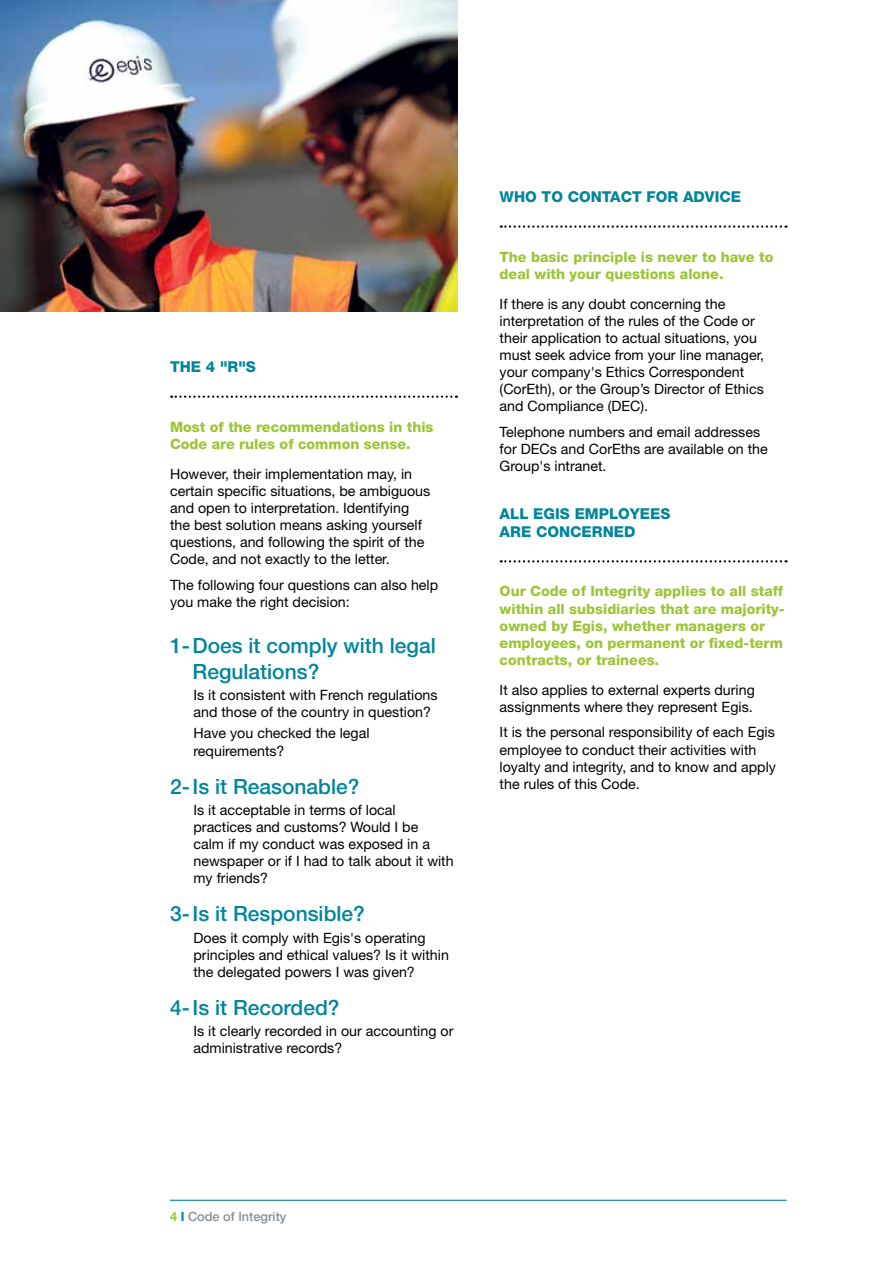
<style>
.page{position:relative;width:893px;height:1263px;background:#fff}
.page>*{position:absolute;margin:0;border:0;box-sizing:border-box;transform-origin:0 0}
.t1{font:500 21px/25.2px "Helvetica Neue LT Pro";color:#00859b}
.t2{font:800 15px/18px "Helvetica Neue LT Pro";color:#00859b}
.t3{font:14.25px/17.1px "Helvetica Neue LT Pro";color:#000}
.t4{font:800 14.25px/17.1px "Helvetica Neue LT Pro";color:#9dc436}
.t5{font:500 12.75px "Helvetica Neue LT Pro";color:#888d93}
.s1{font-weight:700;color:#9dc436}
.s2{font-weight:700;color:#00859b}
</style>
<div class="page">
<hr style="left:170px;top:1200px;width:617px;height:1px;background:#00859b">
<svg style="left:501px;top:225px;width:285px;height:3px"></svg>
<svg style="left:501px;top:560px;width:285px;height:2px"></svg>
<svg style="left:171px;top:396px;width:286px;height:2px"></svg>
<img style="left:0;top:0;width:457px;height:312px">
<p class="t2" style="left:170px;top:358px;width:87px">The 4 "R"s</p>
<p class="t4" style="left:170px;top:418px;width:265px">Most of the recommendations in this<br>Code are rules of common sense.</p>
<p class="t3" style="left:170px;top:465px;width:262px">However, their implementation may, in certain specific situations, be ambiguous and open to interpretation. Identifying the best solution means asking yourself questions, and following the spirit of the Code, and not exactly to the letter.</p>
<p class="t3" style="left:170px;top:576px;width:270px">The following four questions can also help you make the right decision:</p>
<h1 class="t1" style="left:193px;top:633px;width:245px;text-indent:-22px">1- Does it comply with legal<br>Regulations?</h1>
<p class="t3" style="left:193px;top:686px;width:246px">Is it consistent with French regulations and those of the country in question?</p>
<p class="t3" style="left:193px;top:724px;width:178px">Have you checked the legal requirements?</p>
<h1 class="t1" style="left:170px;top:773px;width:191px">2- Is it Reasonable?</h1>
<p class="t3" style="left:193px;top:801px;width:262px">Is it acceptable in terms of local practices and customs? Would I be<br>calm if my conduct was exposed in a newspaper or if I had to talk about it with my friends?</p>
<h1 class="t1" style="left:170px;top:901px;width:196px">3- Is it Responsible?</h1>
<p class="t3" style="left:193px;top:929px;width:257px">Does it comply with Egis's operating principles and ethical values? Is it within the delegated powers I was given?</p>
<h1 class="t1" style="left:170px;top:994px;width:171px">4- Is it Recorded?</h1>
<p class="t3" style="left:193px;top:1022px;width:261px">Is it clearly recorded in our accounting or administrative records?</p>
<p class="t2" style="left:500px;top:188px;width:243px">Who to contact for advice</p>
<p class="t4" style="left:500px;top:248px;width:275px">The basic principle is never to have to deal with your questions alone.</p>
<p class="t3" style="left:500px;top:295px;width:266px">If there is any doubt concerning the interpretation of the rules of the Code or their application to actual situations, you must seek advice from your line manager, your company's Ethics Correspondent (CorEth), or the Group’s Director of Ethics and Compliance (DEC).</p>
<p class="t3" style="left:500px;top:423px;width:270px">Telephone numbers and email addresses for DECs and CorEths are available on the<br>Group's intranet.</p>
<p class="t2" style="left:500px;top:504px;width:172px">All Egis employees are concerned</p>
<p class="t4" style="left:500px;top:583px;width:287px">Our Code of Integrity applies to all staff within all subsidiaries that are majority&shy;owned by Egis, whether managers or employees, on permanent or fixed-term contracts, or trainees.</p>
<p class="t3" style="left:500px;top:681px;width:257px">It also applies to external experts during assignments where they represent Egis.</p>
<p class="t3" style="left:500px;top:723px;width:278px">It is the personal responsibility of each Egis employee to conduct their activities with loyalty and integrity, and to know and apply the rules of this Code.</p>
<p class="t5" style="left:170px;top:1209px;width:118px"><span class="s1">4</span> <span class="s2">I</span> Code of Integrity</p>
</div>
